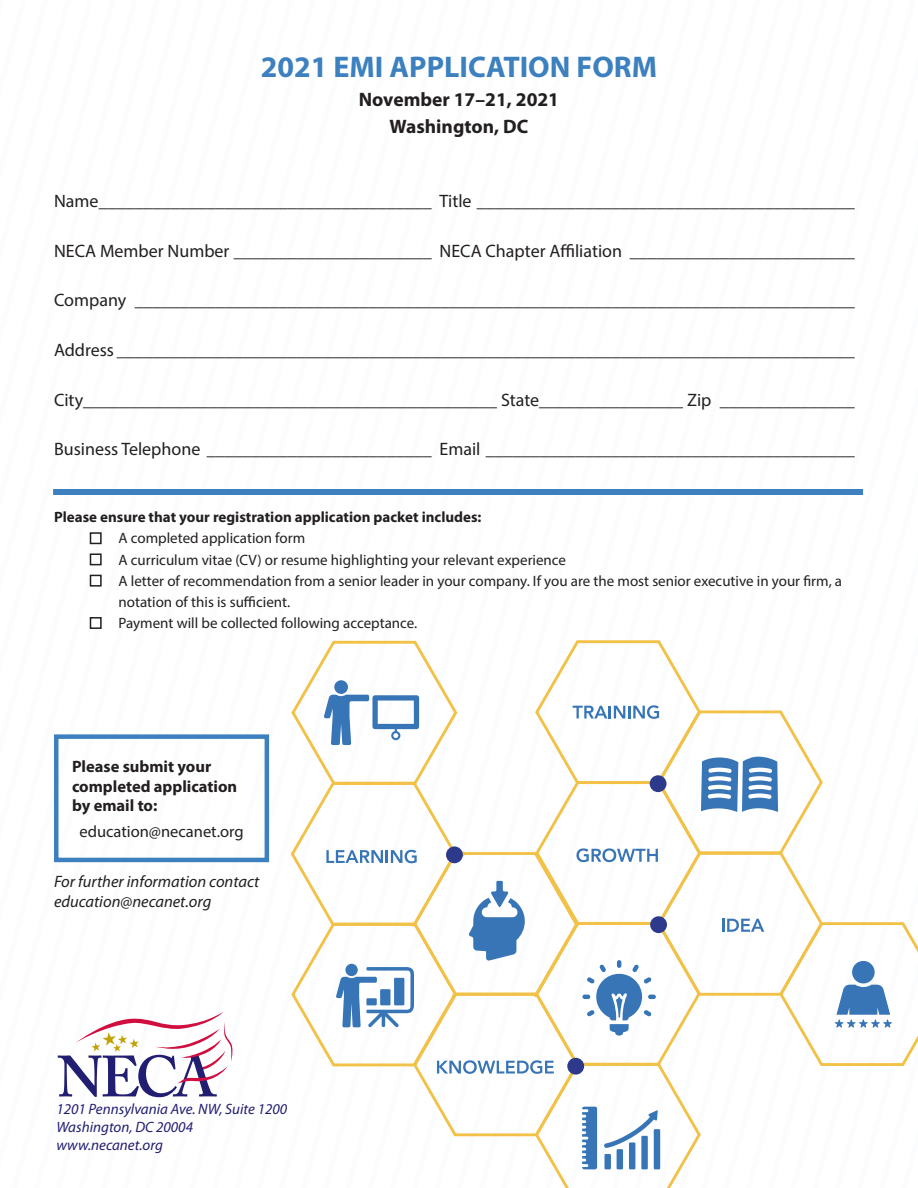
<style>
.page{position:relative;width:918px;height:1188px;background:#fff}
.page>*{position:absolute;margin:0;border:0;box-sizing:border-box;transform-origin:0 0}
.t1{font:700 30px "Myriad Pro";color:#3d80bf}
.t2{font:700 19.5px "Myriad Pro";color:#231f20}
.t3{font:18px "Myriad Pro";color:#231f20}
.t4{font:italic 16.5px/19.8px "Myriad Pro";color:#231f20}
.t5{font:700 16.5px/19.8px "Myriad Pro";color:#231f20}
.t6{font:16.5px "Myriad Pro";color:#231f20}
.t7{font:15px/21.1px "Myriad Pro";color:#231f20}
.t8{font:italic 15px "Myriad Pro";color:#221e72}
.t9{font:700 15px "Myriad Pro";color:#231f20}
</style>
<div class="page">
<svg style="left:290px;top:640px;width:628px;height:548px"></svg>
<div style="left:54px;top:734px;width:215px;height:128px;border:4px solid #3d80bf"></div>
<svg style="left:57px;top:1012px;width:176px;height:86px"></svg>
<div style="left:53px;top:489px;width:810px;height:6px;background:#3d80bf"></div>
<p class="t1" style="left:261px;top:47px;width:398px">2021 EMI APPLICATION FORM</p>
<p class="t2" style="left:359px;top:87px;width:202px">November 17–21, 2021</p>
<p class="t2" style="left:390px;top:114px;width:140px">Washington, DC</p>
<p class="t3" style="left:54px;top:190px;width:802px">Name_____________________________________ Title __________________________________________</p>
<p class="t3" style="left:54px;top:240px;width:802px">NECA Member Number ______________________ NECA Chapter Affiliation _________________________</p>
<p class="t3" style="left:54px;top:289px;width:802px">Company ________________________________________________________________________________</p>
<p class="t3" style="left:54px;top:339px;width:802px">Address __________________________________________________________________________________</p>
<p class="t3" style="left:54px;top:388px;width:802px">City______________________________________________ State________________ Zip _______________</p>
<p class="t3" style="left:54px;top:438px;width:802px">Business Telephone _________________________ Email _________________________________________</p>
<p class="t9" style="left:54px;top:507px;width:429px">Please ensure that your registration application packet includes:</p>
<p class="t7" style="left:90px;top:528px;width:217px">■ A completed application form</p>
<p class="t7" style="left:90px;top:549px;width:478px">■ A curriculum vitae (CV) or resume highlighting your relevant experience</p>
<p class="t7" style="left:118px;top:570px;width:725px;text-indent:-28px">■ A letter of recommendation from a senior leader in your company. If you are the most senior executive in your firm, a notation of this is sufficient.</p>
<p class="t7" style="left:90px;top:612px;width:329px">■ Payment will be collected following acceptance.</p>
<p class="t5" style="left:72px;top:756px;width:167px">Please submit your completed application by email to:</p>
<p class="t6" style="left:79px;top:821px;width:166px">education@necanet.org</p>
<p class="t4" style="left:54px;top:871px;width:207px">For further information contact education@necanet.org</p>
<p class="t8" style="left:56px;top:1100px;width:232px">1201 Pennsylvania Ave. NW, Suite 1200</p>
<p class="t8" style="left:56px;top:1118px;width:138px">Washington, DC 20004</p>
<p class="t8" style="left:56px;top:1136px;width:108px">www.necanet.org</p>
</div>
